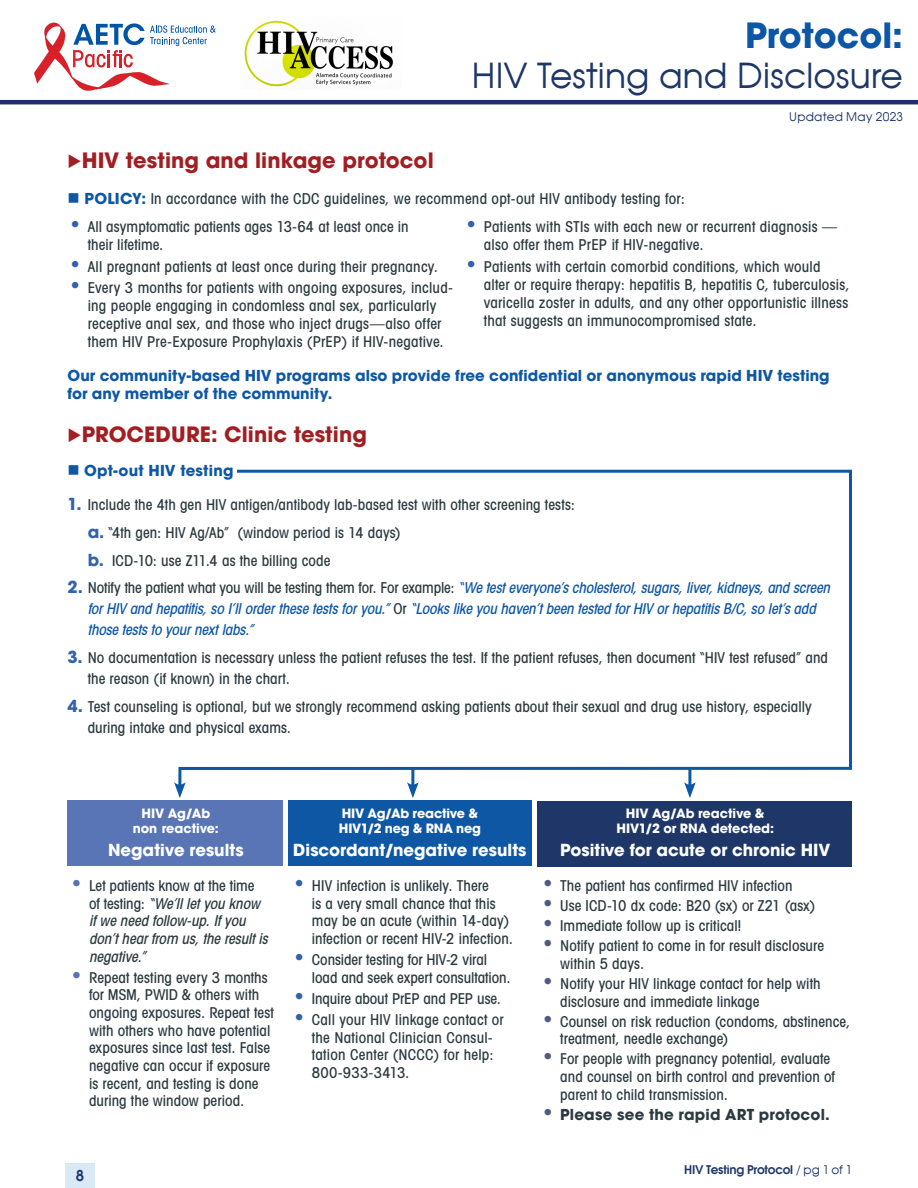
<style>
.page{position:relative;width:918px;height:1188px;background:#fff}
.page>*{position:absolute;margin:0;border:0;box-sizing:border-box;transform-origin:0 0}
.t1{font:34.5px/40.5px "Avant Garde";letter-spacing:.005em;color:#1d3768;text-align:right}
.t2{font:700 21px "Avant Garde LT";letter-spacing:.005em;color:#a21e23}
.t3{font:700 21px "Avant Garde LT";color:#3462ab}
.t4{font:700 16.5px "Avant Garde LT";color:#fff}
.t5{font:500 condensed 15px/17.7px "Avant Garde LT";letter-spacing:.01em;color:#2c3b41}
.t6{font:italic 500 condensed 15px/21px "Avant Garde LT";color:#0e57a5}
.t7{font:700 15px/18px "Avant Garde LT";letter-spacing:.005em;color:#0e57a5}
.t8{font:italic 500 condensed 15px/17.7px "Avant Garde LT";color:#2c3b41}
.t9{font:700 15px "Avant Garde LT";letter-spacing:.015em;color:#2c3b41}
.t10{font:500 condensed 15px "Avant Garde LT";letter-spacing:-.01em;color:#2c3b41}
.t11{font:600 15px "Avant Garde";color:#1e3768}
.t12{font:700 12.75px/15.3px "Avant Garde LT";letter-spacing:-.01em;color:#fff;text-align:center}
.t13{font:600 12px "Avant Garde";letter-spacing:-.02em;color:#1e3768}
.t14{font:12px "Avant Garde";letter-spacing:.025em;color:#1e3768}
.s1{font-family:"Avant Garde LT";font-weight:700;color:#0b56a6}
.s2{color:#0e57a5}
.s3{font-weight:700;font-stretch:normal;color:#0e57a5}
.s4{font-weight:700;font-stretch:normal;font-size:21px;color:#3462ab}
.s5{font-weight:700;font-stretch:normal;font-size:16.5px;color:#3462ab}
.s6{font-weight:700;font-style:normal;font-stretch:normal;font-size:16.5px;color:#3462ab}
.s7{font-style:normal;color:#2c3b41}
.s8{font-weight:700;font-style:normal;font-stretch:normal;font-size:21px;color:#5773b6}
.s9{font-style:normal}
.s10{font-weight:700;font-stretch:normal;font-size:21px;color:#5773b6}
.s11{font-weight:700;font-stretch:normal;font-size:21px;color:#515a82}
.s12{font-size:21px;color:#515a82}
.s13{font-weight:400}
</style>
<div class="page">
<div style="left:66px;top:1163px;width:29px;height:25px;background:#dae9f6"></div>
<hr style="left:0;top:100px;width:918px;height:4px;background:#242e6f">
<div style="left:68px;top:800px;width:215px;height:66px;background:#5975b6"></div>
<div style="left:289px;top:800px;width:243px;height:66px;background:#0e57a5"></div>
<div style="left:537px;top:801px;width:314px;height:65px;background:#1e3768"></div>
<svg style="left:34px;top:23px;width:182px;height:68px"></svg>
<img style="left:244px;top:20px;width:149px;height:67px">
<svg style="left:178px;top:469px;width:674px;height:313px"></svg>
<svg style="left:174px;top:782px;width:12px;height:16px"></svg>
<hr style="left:411px;top:768px;width:3px;height:20px;background:#0e57a5">
<svg style="left:407px;top:782px;width:12px;height:16px"></svg>
<hr style="left:688px;top:768px;width:3px;height:20px;background:#0e57a5">
<svg style="left:684px;top:782px;width:12px;height:16px"></svg>
<h2 class="t1" style="left:472px;top:14px;width:433px"><span class="s1">Protocol:<br></span>HIV Testing and Disclosure</h2>
<h2 class="t14" style="left:789px;top:109px;width:115px">Updated May 2023</h2>
<p class="t2" style="left:68px;top:147px;width:368px">◆HIV testing and linkage protocol</p>
<p class="t5" style="left:68px;top:189px;width:619px"><span class="s2">■</span> <span class="s3">POLICY:</span> In accordance with the CDC guidelines, we recommend opt-out HIV antibody testing for:</p>
<p class="t3" style="left:68px;top:211px;width:17px">•</p>
<p class="t5" style="left:88px;top:218px;width:323px">All asymptomatic patients ages 13-64 at least once in their lifetime.</p>
<p class="t5" style="left:68px;top:257px;width:372px"><span class="s4">•</span> All pregnant patients at least once during their pregnancy.</p>
<p class="t5" style="left:88px;top:279px;width:367px;text-indent:-20px"><span class="s4">•</span> Every 3 months for patients with ongoing exposures, includ&shy;ing people engaging in condomless anal sex, particularly receptive anal sex, and those who inject drugs—also offer them HIV Pre-Exposure Prophylaxis (PrEP) if HIV-negative.</p>
<p class="t5" style="left:484px;top:218px;width:355px;text-indent:-20px"><span class="s4">•</span> Patients with STIs with each new or recurrent diagnosis — also offer them PrEP if HIV-negative.</p>
<p class="t5" style="left:484px;top:257px;width:367px;text-indent:-20px"><span class="s4">•</span> Patients with certain comorbid conditions, which would alter or require therapy: hepatitis B, hepatitis C, tuberculosis, varicella zoster in adults, and any other opportunistic illness that suggests an immunocompromised state.</p>
<p class="t7" style="left:68px;top:366px;width:764px">Our community-based HIV programs also provide free confidential or anonymous rapid HIV testing for any member of the community.</p>
<p class="t2" style="left:68px;top:421px;width:301px">◆PROCEDURE: Clinic testing</p>
<p class="t7" style="left:68px;top:461px;width:167px">■ Opt-out HIV testing</p>
<p class="t5" style="left:68px;top:496px;width:509px"><span class="s5">1.</span> Include the 4th gen HIV antigen/antibody lab-based test with other screening tests:</p>
<p class="t5" style="left:88px;top:523px;width:314px"><span class="s5">a.</span> “4th gen: HIV Ag/Ab” (window period is 14 days)</p>
<p class="t5" style="left:88px;top:551px;width:244px"><span class="s5">b.</span> ICD-10: use Z11.4 as the billing code</p>
<p class="t6" style="left:68px;top:577px;width:768px"><span class="s6">2 .</span> <span class="s7">N o t i f y t h e p a t i e n t w h a t y o u w i l l b e t e s t i n g t h e m f o r . F o r exa m p l e :</span> “Wetesteveryone’scholesterol,sugars,liver,kidneys,and screen</p>
<p class="t6" style="left:88px;top:598px;width:733px">forHIV and hepatitis,so I’llorderthesetestsforyou.”<span class="s7">O r</span> “Lookslikeyou haven’tbeen tested forHIV orhepatitisB/C,so let’sadd thoseteststo yournextlabs.”</p>
<p class="t5" style="left:88px;top:647px;width:742px;line-height:21px;text-indent:-20px"><span class="s5">3.</span> No documentation is necessary unless the patient refuses the test. If the patient refuses, then document “HIV test refused” and the reason (if known) in the chart.</p>
<p class="t5" style="left:88px;top:696px;width:726px;line-height:21px;text-indent:-20px"><span class="s5">4.</span> Test counseling is optional, but we strongly recommend asking patients about their sexual and drug use history, especially during intake and physical exams.</p>
<h3 class="t12" style="left:133px;top:805px;width:88px">HIV Ag/Ab non reactive:</h3>
<h3 class="t4" style="left:108px;top:840px;width:137px">Negative results</h3>
<p class="t8" style="left:89px;top:877px;width:184px;text-indent:-20px"><span class="s8">•</span> <span class="s9">Let patients know at the time<br>o f t e s t i n g :</span> “We’llletyou know ifweneed follow-up.Ifyou don’thearfrom us,theresultis negative.”</p>
<p class="t5" style="left:89px;top:968px;width:186px;text-indent:-20px"><span class="s10">•</span> Repeat testing every 3 months for MSM, PWID &amp; others with ongoing exposures. Repeat test with others who have potential exposures since last test. False negative can occur if exposure is recent, and testing is done during the window period.</p>
<p class="t11" style="left:76px;top:1164px;width:10px">8</p>
<h3 class="t12" style="left:339px;top:805px;width:144px;text-align:left">HIV Ag/Ab reactive &amp;<br>HIV1/2 neg &amp; RNA neg</h3>
<h3 class="t4" style="left:293px;top:840px;width:235px">Discordant/negative results</h3>
<p class="t5" style="left:312px;top:877px;width:203px;text-indent:-20px"><span class="s4">•</span> HIV infection is unlikely. There<br>is a very small chance that this may be an acute (within 14-day) infection or recent HIV-2 infection.</p>
<p class="t5" style="left:312px;top:951px;width:200px;text-indent:-20px"><span class="s4">•</span> Consider testing for HIV-2 viral load and seek expert consultation.</p>
<p class="t10" style="left:292px;top:989px;width:211px"><span class="s4">•</span> Inquire about PrEP and PEP use.</p>
<p class="t5" style="left:312px;top:1011px;width:193px;text-indent:-20px"><span class="s4">•</span> Call your HIV linkage contact or the National Clinician Consul&shy;tation Center (NCCC) for help:<br>800-933-3413.</p>
<h3 class="t12" style="left:616px;top:805px;width:159px">HIV Ag/Ab reactive &amp;<br>HIV1/2 or RNA detected:</h3>
<h3 class="t4" style="left:560px;top:840px;width:272px">Positive for acute or chronic HIV</h3>
<p class="t5" style="left:540px;top:877px;width:254px"><span class="s11">•</span> The patient has confirmed HIV infection</p>
<p class="t5" style="left:540px;top:897px;width:277px"><span class="s11">•</span> Use ICD-10 dx code: B20 (sx) or Z21 (asx)</p>
<p class="t5" style="left:540px;top:917px;width:203px"><span class="s11">•</span> Immediate follow up is critical!</p>
<p class="t5" style="left:560px;top:937px;width:265px;text-indent:-20px"><span class="s11">•</span> Notify patient to come in for result disclosure within 5 days.</p>
<p class="t5" style="left:560px;top:974px;width:262px;text-indent:-20px"><span class="s11">•</span> Notify your HIV linkage contact for help with disclosure and immediate linkage</p>
<p class="t5" style="left:560px;top:1012px;width:292px;text-indent:-20px"><span class="s11">•</span> Counsel on risk reduction (condoms, abstinence, treatment, needle exchange)</p>
<p class="t5" style="left:560px;top:1050px;width:276px;text-indent:-20px"><span class="s11">•</span> For people with pregnancy potential, evaluate and counsel on birth control and prevention of parent to child transmission.</p>
<p class="t9" style="left:540px;top:1104px;width:291px"><span class="s12">•</span> Please see the rapid ART protocol.</p>
<p class="t13" style="left:684px;top:1160px;width:170px">HIV Testing Protocol <span class="s13">/ pg 1 of 1</span></p>
</div>
